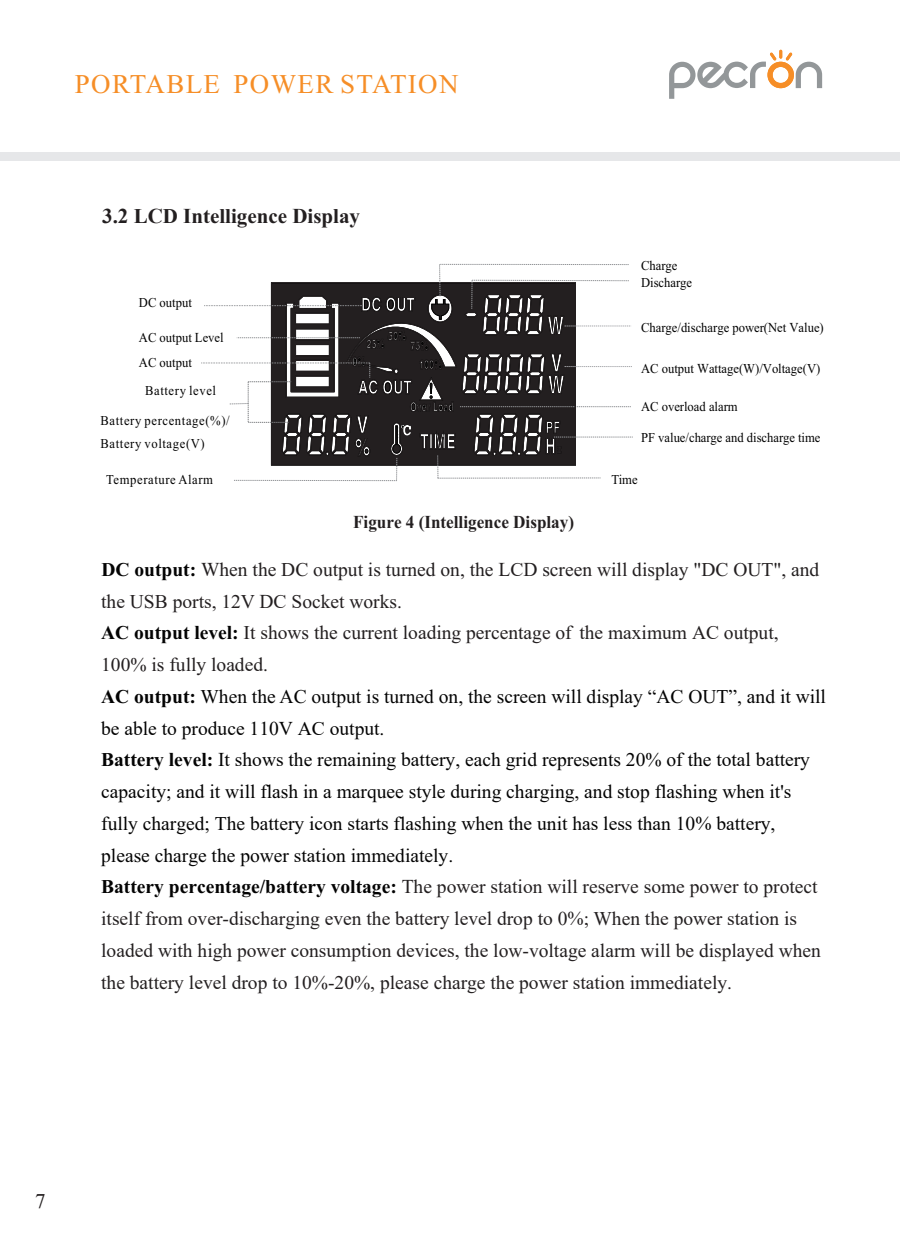
<style>
.page{position:relative;width:900px;height:1239px;background:#fff}
.page>*{position:absolute;margin:0;border:0;box-sizing:border-box;transform-origin:0 0}
.t1{font:27px "Times New Roman";letter-spacing:.05em;color:#f68e27}
.t2{font:700 21px "Times New Roman";color:#231f20}
.t3{font:21px "Times New Roman";color:#231f20}
.t4{font:19.5px/31.8px "Times New Roman";color:#231f20}
.t5{font:700 18px "Times New Roman";color:#231f20;scale:.95 1}
.t6{font:13.5px/17.1px "Times New Roman";color:#030303;scale:.93 1}
.t7{font:13.5px/22.5px "Times New Roman";letter-spacing:.05em;color:#030303;scale:.93 1}
.s1{font-weight:700;color:#030303}
.s2{color:#030303}
</style>
<div class="page">
<div style="left:0;top:153px;width:900px;height:8px;background:#e6e7e9"></div>
<svg style="left:669px;top:50px;width:153px;height:49px"></svg>
<svg style="left:201px;top:264px;width:432px;height:217px"></svg>
<h1 class="t1" style="left:75px;top:75px;width:385px">PORTABLE POWER STATION</h1>
<p class="t2" style="left:102px;top:200px;width:259px">3.2 LCD Intelligence Display</p>
<p class="t6" style="left:139px;top:295px;width:58px">DC output</p>
<p class="t6" style="left:139px;top:326px;width:93px;line-height:25.5px">AC output Level<br>AC output</p>
<p class="t7" style="left:145px;top:381px;width:78px">Battery level</p>
<p class="t7" style="left:100px;top:411px;width:140px">Battery percentage(%)/<br>Battery voltage(V)</p>
<p class="t7" style="left:106px;top:469px;width:117px">Temperature Alarm</p>
<p class="t6" style="left:641px;top:258px;width:56px">Charge<br>Discharge</p>
<p class="t6" style="left:641px;top:320px;width:198px">Charge/discharge power(Net Value)</p>
<p class="t6" style="left:641px;top:361px;width:194px">AC output Wattage(W)/Voltage(V)</p>
<p class="t6" style="left:641px;top:399px;width:105px">AC overload alarm</p>
<p class="t6" style="left:641px;top:431px;width:194px">PF value/charge and discharge time</p>
<p class="t6" style="left:612px;top:472px;width:30px">Time</p>
<p class="t5" style="left:353px;top:509px;width:234px">Figure 4 (Intelligence Display)</p>
<p class="t4" style="left:101px;top:553px;width:726px"><span class="s1">DC output:</span> When the DC output is turned on, the LCD screen will display "DC OUT", and the USB ports, 12V DC Socket works.<br><span class="s1">AC output level:</span> It shows the current loading percentage of the maximum AC output, 100% is fully loaded.<br><span class="s1">AC output:</span> <span class="s2">When the AC output is turned on, the screen will display “AC OUT”, and it will be able to produce 110V AC output.<br></span><span class="s1">Battery level:</span> <span class="s2">It shows the remaining battery, each grid represents 20% of the total battery capacity; and it will flash in a marquee style during charging, and stop flashing when it's fully charged; The battery icon starts flashing when the unit has less than 10% battery, please charge the power station immediately.<br></span><span class="s1">Battery percentage/battery voltage:</span> The power station will reserve some power to protect itself from over-discharging even the battery level drop to 0%; When the power station is loaded with high power consumption devices, the low-voltage alarm will be displayed when the battery level drop to 10%-20%, please charge the power station immediately.</p>
<p class="t3" style="left:35px;top:1193px;width:12px">7</p>
</div>
